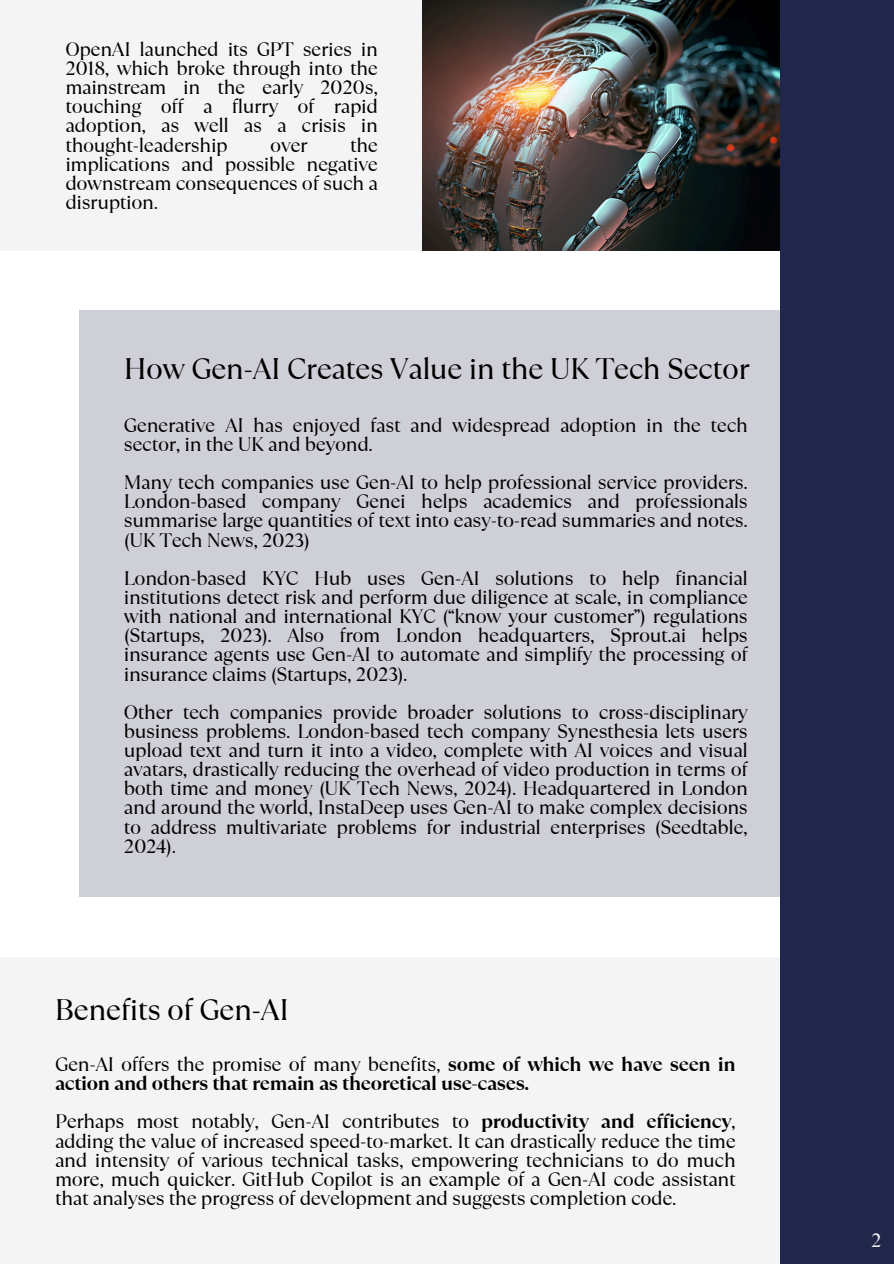
<style>
.page{position:relative;width:894px;height:1264px;background:#fff}
.page>*{position:absolute;margin:0;border:0;box-sizing:border-box;transform-origin:0 0}
.t1{font:29.55px "TT Ramillas";letter-spacing:-.02em;color:#000}
.t2{font:19.5px/19.2px "TT Ramillas";letter-spacing:-.02em;color:#000;text-align:justify}
.t3{font:700 19.5px/19.2px "TT Ramillas";letter-spacing:-.02em;color:#000}
.t4{font:19.5px "TT Ramillas";color:#f4f4f4}
.s1{font-weight:400}
.s2{font-weight:700}
</style>
<div class="page">
<div style="left:0;top:0;width:893px;height:251px;background:#f4f4f4"></div>
<div style="left:0;top:957px;width:893px;height:306px;background:#f4f4f4"></div>
<div style="left:79px;top:311px;width:701px;height:586px;background:#cecfd7"></div>
<img style="left:422px;top:0;width:358px;height:251px">
<div style="left:780px;top:0;width:113px;height:1263px;background:#20274a"></div>
<p class="t2" style="left:65px;top:40px;width:314px">OpenAI launched its GPT series in 2018, which broke through into the mainstream in the early 2020s, touching off a flurry of rapid adoption, as well as a crisis in thought-leadership</p>
<p class="t2" style="left:65px;top:135px;width:314px;text-indent:285px">the implications and possible negative downstream consequences of such a disruption.</p>
<p class="t2" style="left:270px;top:135px;width:39px">over</p>
<p class="t1" style="left:124px;top:348px;width:627px">How Gen-AI Creates Value in the UK Tech Sector</p>
<p class="t2" style="left:124px;top:415px;width:625px">Generative AI has enjoyed fast and widespread adoption in the tech sector, in the UK and beyond.</p>
<p class="t2" style="left:124px;top:473px;width:625px">Many tech companies use Gen-AI to help professional service providers.<br>London-based company Genei helps academics and professionals summarise large quantities of text into easy-to-read summaries and notes. (UK Tech News, 2023)</p>
<p class="t2" style="left:124px;top:568px;width:625px">London-based KYC Hub uses Gen-AI solutions to help financial institutions detect risk and perform due diligence at scale, in compliance with national and international KYC (“know your customer”) regulations (Startups, 2023). Also from London headquarters, Sprout.ai helps insurance agents use Gen-AI to automate and simplify the processing of insurance claims (Startups, 2023).</p>
<p class="t2" style="left:124px;top:702px;width:625px">Other tech companies provide broader solutions to cross-disciplinary business problems. London-based tech company Synesthesia lets users upload text and turn it into a video, complete with AI voices and visual avatars, drastically reducing the overhead of video production in terms of both time and money (UK Tech News, 2024). Headquartered in London and around the world, InstaDeep uses Gen-AI to make complex decisions to address multivariate problems for industrial enterprises (Seedtable, 2024).</p>
<h1 class="t1" style="left:55px;top:989px;width:236px">Benefits of Gen-AI</h1>
<p class="t3" style="left:55px;top:1054px;width:682px"><span class="s1">Gen-AI offers the promise of many benefits,</span> some of which we have seen in action and others that remain as theoretical use-cases.</p>
<p class="t2" style="left:55px;top:1112px;width:682px">Perhaps most notably, Gen-AI contributes to <span class="s2">productivity and efficiency</span>, adding the value of increased speed-to-market. It can drastically reduce the time and intensity of various technical tasks, empowering technicians to do much more, much quicker. GitHub Copilot is an example of a Gen-AI code assistant that analyses the progress of development and suggests completion code.</p>
<h1 class="t4" style="left:870px;top:1226px;width:12px">2</h1>
</div>
